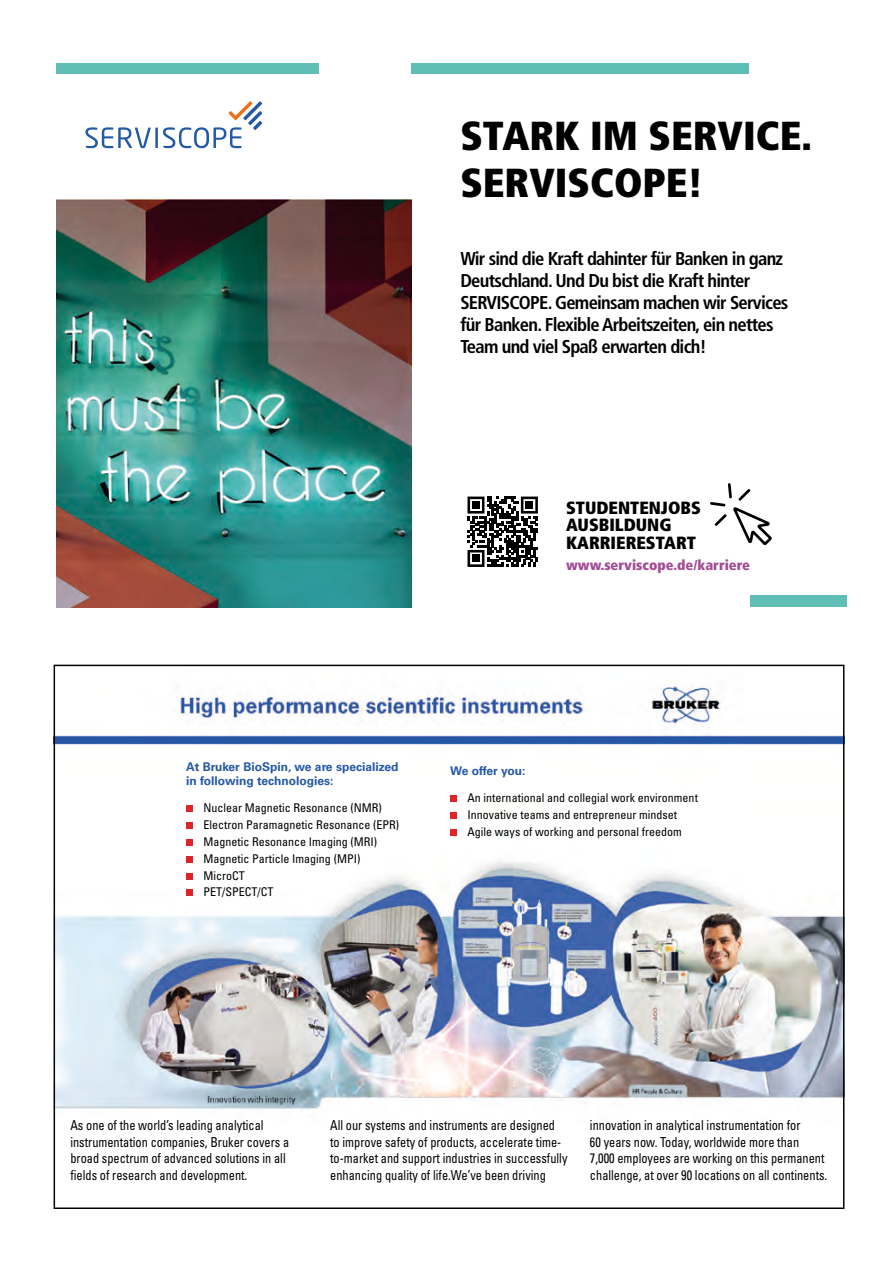
<style>
.page{position:relative;width:893px;height:1263px;background:#fff}
.page>*{position:absolute;margin:0;border:0;box-sizing:border-box;transform-origin:0 0}
.t1{font:900 condensed 40.5px/47.8px "Frutiger LT Std";color:#000}
.t2{font:700 condensed 18.6px/21.9px "Frutiger LT Pro";letter-spacing:-.04em;color:#000}
.t3{font:900 condensed 17.7px/17.7px "Frutiger LT Std";color:#000}
.t4{font:900 condensed 14.1px "Frutiger LT Std";color:#a14e95}
.t5{font:condensed 13.65px/16.5px "Univers";color:#000;scale:.9 1}
.t6{font:condensed 12px/16.8px "Univers";color:#000}
.t7{font:700 12px/14.4px "Univers";color:#2558a4}
.t8{font:700 12px "Univers";letter-spacing:-.02em;color:#2558a4}
</style>
<div class="page">
<svg style="left:85px;top:101px;width:177px;height:47px"></svg>
<svg style="left:710px;top:483px;width:62px;height:62px"></svg>
<div style="left:411px;top:63px;width:338px;height:11px;background:#5fbeb5"></div>
<div style="left:56px;top:63px;width:262px;height:11px;background:#5fbeb5"></div>
<img style="left:56px;top:200px;width:355px;height:407px">
<svg style="left:467px;top:497px;width:71px;height:70px"></svg>
<div style="left:472px;top:501px;width:8px;height:8px;background:#000"></div>
<div style="left:526px;top:501px;width:7px;height:8px;background:#000"></div>
<div style="left:472px;top:555px;width:8px;height:7px;background:#000"></div>
<div style="left:750px;top:595px;width:97px;height:12px;background:#5fbeb5"></div>
<img style="left:56px;top:685px;width:786px;height:425px">
<div style="left:186px;top:805px;width:7px;height:7px;background:#de2428"></div>
<div style="left:186px;top:822px;width:7px;height:7px;background:#de2428"></div>
<div style="left:186px;top:839px;width:7px;height:7px;background:#de2428"></div>
<div style="left:186px;top:856px;width:7px;height:7px;background:#de2428"></div>
<div style="left:186px;top:873px;width:7px;height:6px;background:#de2428"></div>
<div style="left:186px;top:889px;width:7px;height:7px;background:#de2428"></div>
<div style="left:450px;top:795px;width:7px;height:7px;background:#de2428"></div>
<div style="left:450px;top:812px;width:7px;height:7px;background:#de2428"></div>
<div style="left:450px;top:829px;width:7px;height:7px;background:#de2428"></div>
<p class="t1" style="left:460px;top:111px;width:353px">STARK IM SERVICE.<br>SERVISCOPE!</p>
<p class="t2" style="left:460px;top:248px;width:330px">Wir sind die Kraft dahinter für Banken in ganz Deutschland. Und Du bist die Kraft hinter SERVISCOPE. Gemeinsam machen wir Services für Banken. Flexible Arbeitszeiten, ein nettes Team und viel Spaß erwarten dich!</p>
<p class="t3" style="left:566px;top:498px;width:136px">STUDENTENJOBS<br>AUSBILDUNG<br>KARRIERESTART</p>
<p class="t4" style="left:566px;top:556px;width:186px">www.serviscope.de/karriere</p>
<p class="t7" style="left:186px;top:759px;width:214px">At Bruker BioSpin, we are specialized in following technologies:</p>
<p class="t6" style="left:203px;top:799px;width:197px">Nuclear Magnetic Resonance (NMR)<br>Electron Paramagnetic Resonance (EPR)<br>Magnetic Resonance Imaging (MRI)<br>Magnetic Particle Imaging (MPI)<br>MicroCT<br>PET/SPECT/CT</p>
<p class="t8" style="left:450px;top:763px;width:77px">We offer you:</p>
<p class="t6" style="left:468px;top:789px;width:232px">An international and collegial work environment<br>Innovative teams and entrepreneur mindset<br>Agile ways of working and personal freedom</p>
<p class="t5" style="left:70px;top:1117px;width:245px">As one of the world’s leading analytical instrumentation companies, Bruker covers a broad spectrum of advanced solutions in all fields of research and development.</p>
<p class="t5" style="left:330px;top:1117px;width:265px">All our systems and instruments are designed to improve safety of products, accelerate time&shy;to-market and support industries in successfully enhancing quality of life.We’ve been driving</p>
<p class="t5" style="left:590px;top:1117px;width:265px">innovation in analytical instrumentation for<br>60 years now. Today, worldwide more than<br>7,000 employees are working on this permanent challenge, at over 90 locations on all continents.</p>
</div>
